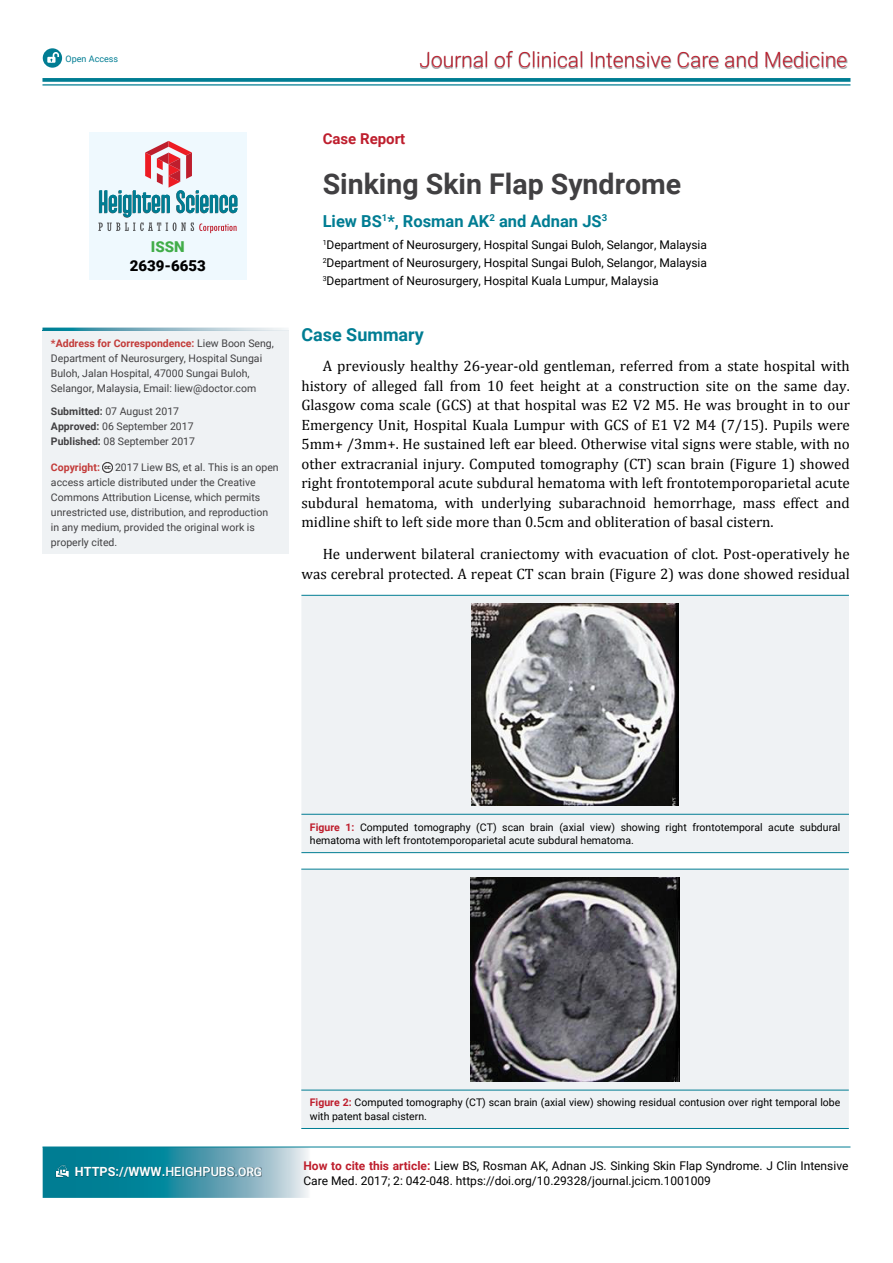
<style>
.page{position:relative;width:893px;height:1263px;background:#fff}
.page>*{position:absolute;margin:0;border:0;box-sizing:border-box;transform-origin:0 0}
.t1{font:700 28.5px "Roboto";color:#414042}
.t2{font:300 21px "Roboto";color:#be1e2d}
.t3{font:700 18px "Roboto";color:#007d93}
.t4{font:700 16.5px "Roboto";color:#007d93}
.t5{font:15px/19.5px "Cambria";color:#000;text-align:justify}
.t6{font:700 15px "Roboto";color:#be1e2d}
.t7{font:900 15px "Roboto";color:#000}
.t8{font:900 15px "Roboto";color:#41ad49}
.t9{font:700 12.6px "Roboto";color:#fff}
.t10{font:12px/18px "Roboto";color:#000;text-align:justify}
.t11{font:10.5px/15px "Roboto";color:#414042}
.t12{font:10.5px/13.5px "Roboto";color:#000}
.t13{font:700 10.5px "Roboto";color:#c33b39}
.t14{font:9px "Roboto";color:#007d93}
.s1{font-weight:700;color:#c33b39}
.s2{font-weight:700}
.s3{font-weight:700;color:#be1e2d}
.s4{font-weight:500}
.s5{font-weight:500;font-size:12px}
</style>
<div class="page">
<img style="left:420px;top:52px;width:427px;height:17px">
<svg style="left:42px;top:78px;width:808px;height:4px;background:#0f8499"></svg>
<hr style="left:42px;top:84px;width:808px;height:2px;background:#007d93">
<svg style="left:43px;top:48px;width:19px;height:20px"></svg>
<hr style="left:42px;top:1147px;width:808px;height:1px;background:#007d93">
<svg style="left:43px;top:1147px;width:267px;height:51px;background:#4297a9"></svg>
<div style="left:89px;top:132px;width:158px;height:148px;background:#eff9fe"></div>
<svg style="left:98px;top:141px;width:139px;height:92px"></svg>
<div style="left:42px;top:330px;width:247px;height:224px;background:#eff2f4"></div>
<svg style="left:103px;top:462px;width:9px;height:10px"></svg>
<svg style="left:42px;top:328px;width:245px;height:2px"></svg>
<svg style="left:42px;top:330px;width:239px;height:1px"></svg>
<div style="left:301px;top:596px;width:548px;height:256px;background:#eff2f4"></div>
<hr style="left:301px;top:595px;width:548px;height:1px;background:#007d93">
<hr style="left:301px;top:814px;width:548px;height:1px;background:#007d93">
<hr style="left:301px;top:852px;width:548px;height:1px;background:#007d93">
<img style="left:471px;top:604px;width:208px;height:202px">
<div style="left:301px;top:870px;width:548px;height:258px;background:#eff2f4"></div>
<hr style="left:301px;top:869px;width:548px;height:1px;background:#007d93">
<hr style="left:301px;top:1090px;width:548px;height:1px;background:#007d93">
<hr style="left:301px;top:1128px;width:548px;height:1px;background:#007d93">
<img style="left:470px;top:878px;width:210px;height:204px">
<p class="t14" style="left:66px;top:53px;width:54px">Open Access</p>
<h2 class="t2" style="left:419px;top:48px;width:429px">Journal of Clinical Intensive Care and Medicine</h2>
<p class="t8" style="left:151px;top:238px;width:35px">ISSN</p>
<p class="t7" style="left:130px;top:257px;width:78px">2639-6653</p>
<p class="t11" style="left:51px;top:336px;width:224px"><span class="s1">*Address for Correspondence:</span> Liew Boon Seng, Department of Neurosurgery, Hospital Sungai Buloh, Jalan Hospital, 47000 Sungai Buloh, Selangor, Malaysia, Email: liew@doctor.com</p>
<p class="t11" style="left:51px;top:404px;width:146px"><span class="s2">Submitted:</span> 07 August 2017<br><span class="s2">Approved:</span> 06 September 2017<br><span class="s2">Published:</span> 08 September 2017</p>
<p class="t13" style="left:51px;top:461px;width:50px">Copyright:</p>
<p class="t11" style="left:51px;top:460px;width:229px;text-indent:64px">2017 Liew BS, et al. This is an open access article distributed under the Creative Commons Attribution License, which permits unrestricted use, distribution, and reproduction in any medium, provided the original work is properly cited.</p>
<p class="t6" style="left:323px;top:130px;width:84px">Case Report</p>
<h1 class="t1" style="left:323px;top:168px;width:360px">Sinking Skin Flap Syndrome</h1>
<p class="t4" style="left:323px;top:212px;width:286px">Liew BS<sup>1</sup>*, Rosman AK<sup>2</sup> and Adnan JS<sup>3</sup></p>
<p class="t10" style="left:323px;top:236px;width:386px"><sup>1</sup>Department of Neurosurgery, Hospital Sungai Buloh, Selangor, Malaysia <sup>2</sup>Department of Neurosurgery, Hospital Sungai Buloh, Selangor, Malaysia <sup>3</sup>Department of Neurosurgery, Hospital Kuala Lumpur, Malaysia</p>
<p class="t3" style="left:301px;top:324px;width:124px">Case Summary</p>
<p class="t5" style="left:301px;top:356px;width:550px;text-indent:21px">A previously healthy 26-year-old gentleman, referred from a state hospital with history of alleged fall from 10 feet height at a construction site on the same day.<br>Glasgow coma scale (GCS) at that hospital was E2 V2 M5. He was brought in to our Emergency Unit, Hospital Kuala Lumpur with GCS of E1 V2 M4 (7/15). Pupils were 5mm+ /3mm+. He sustained left ear bleed. Otherwise vital signs were stable, with no other extracranial injury. Computed tomography (CT) scan brain (Figure 1) showed right frontotemporal acute subdural hematoma with left frontotemporoparietal acute subdural hematoma, with underlying subarachnoid hemorrhage, mass effect and midline shift to left side more than 0.5cm and obliteration of basal cistern.</p>
<p class="t5" style="left:301px;top:544px;width:550px;text-align:right">He underwent bilateral craniectomy with evacuation of clot. Post-operatively he was cerebral protected. A repeat CT scan brain (Figure 2) was done showed residual</p>
<p class="t12" style="left:310px;top:820px;width:532px"><span class="s3">Figure 1:</span> Computed tomography (CT) scan brain (axial view) showing right frontotemporal acute subdural hematoma with left frontotemporoparietal acute subdural hematoma.</p>
<p class="t9" style="left:75px;top:1164px;width:189px">HTTPS://WWW.<span class="s4">HEIGHPUBS.</span><span class="s5">ORG</span></p>
<p class="t12" style="left:310px;top:1096px;width:532px"><span class="s3">Figure 2:</span> Computed tomography (CT) scan brain (axial view) showing residual contusion over right temporal lobe with patent basal cistern.</p>
<p class="t10" style="left:303px;top:1158px;width:546px;line-height:15px"><span class="s3">How to cite this article:</span> Liew BS, Rosman AK, Adnan JS. Sinking Skin Flap Syndrome. J Clin Intensive<br>Care Med. 2017; 2: 042-048. https://doi.org/10.29328/journal.jcicm.1001009</p>
</div>
